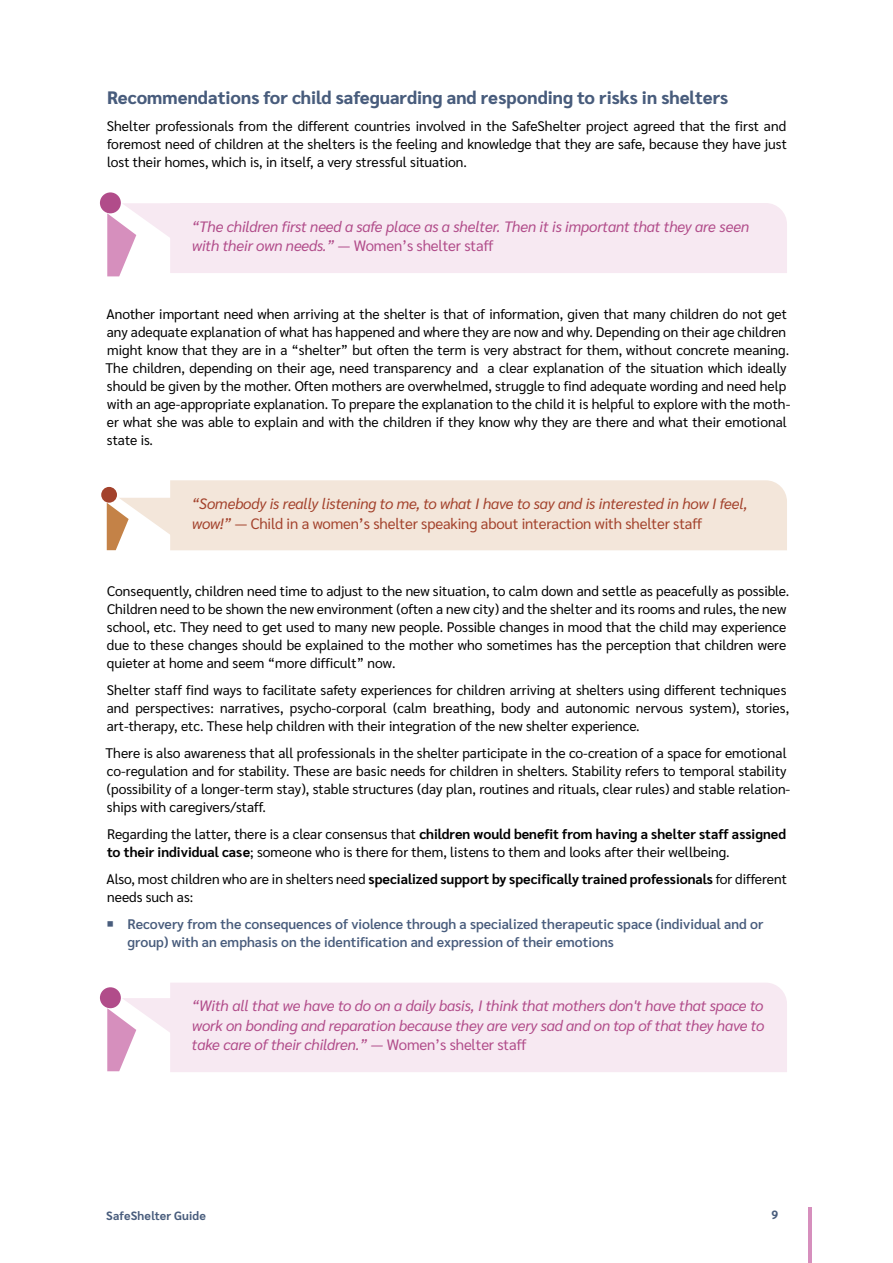
<style>
.page{position:relative;width:893px;height:1263px;background:#fff}
.page>*{position:absolute;margin:0;border:0;box-sizing:border-box;transform-origin:0 0}
.t1{font:800 18px "Sarabun";color:#485c7c}
.t2{font:italic 15px/19.5px "Sarabun";letter-spacing:-.01em;color:#b14c8a}
.t3{font:italic 15px/19.5px "Sarabun";letter-spacing:-.01em;color:#a3422c}
.t4{font:13.8px/18px "Sarabun";color:#000}
.t5{font:600 13.8px/18px "Sarabun";color:#485c7c}
.t6{font:700 12px "Sarabun";letter-spacing:.015em;color:#485c7c}
.s1{font-style:normal}
.s2{font-weight:500;font-style:normal}
.s3{font-weight:700}
</style>
<div class="page">
<hr style="left:808px;top:1207px;width:4px;height:56px;background:#d68fbd">
<div style="left:170px;top:983px;width:617px;height:89px;background:#f7e9f2"></div>
<div style="left:100px;top:192px;width:21px;height:21px;background:#b14c8a;border-radius:50%"></div>
<svg style="left:107px;top:203px;width:680px;height:73px;background:#f6e8f1"></svg>
<div style="left:100px;top:987px;width:21px;height:21px;background:#b14c8a;border-radius:50%"></div>
<svg style="left:107px;top:998px;width:72px;height:73px"></svg>
<div style="left:101px;top:487px;width:16px;height:16px;background:#a3422c;border-radius:50%"></div>
<svg style="left:107px;top:480px;width:680px;height:70px;background:#f2e5d9"></svg>
<h1 class="t1" style="left:107px;top:88px;width:623px">Recommendations for child safeguarding and responding to risks in shelters</h1>
<p class="t4" style="left:107px;top:118px;width:682px;text-align:justify">Shelter professionals from the different countries involved in the SafeShelter project agreed that the first and foremost need of children at the shelters is the feeling and knowledge that they are safe, because they have just lost their homes, which is, in itself, a very stressful situation.</p>
<p class="t2" style="left:191px;top:217px;width:559px">“The children first need a safe place as a shelter. Then it is important that they are seen with their own needs.” <span class="s1">― Women’s shelter staff</span></p>
<p class="t4" style="left:106px;top:305px;width:686px">Another important need when arriving at the shelter is that of information, given that many children do not get any adequate explanation of what has happened and where they are now and why. Depending on their age children might know that they are in a “shelter” but often the term is very abstract for them, without concrete meaning.<br>The children, depending on their age, need transparency and a clear explanation of the situation which ideally should be given by the mother. Often mothers are overwhelmed, struggle to find adequate wording and need help with an age-appropriate explanation. To prepare the explanation to the child it is helpful to explore with the moth&shy;er what she was able to explain and with the children if they know why they are there and what their emotional state is.</p>
<p class="t3" style="left:191px;top:494px;width:558px">“Somebody is really listening to me, to what I have to say and is interested in how I feel, wow!” <span class="s1">― Child in a women</span><span class="s2">’</span><span class="s1">s shelter speaking about interaction with shelter staff</span></p>
<p class="t4" style="left:107px;top:582px;width:684px">Consequently, children need time to adjust to the new situation, to calm down and settle as peacefully as possible.<br>Children need to be shown the new environment (often a new city) and the shelter and its rooms and rules, the new school, etc. They need to get used to many new people. Possible changes in mood that the child may experience due to these changes should be explained to the mother who sometimes has the perception that children were quieter at home and seem “more difficult” now.</p>
<p class="t4" style="left:107px;top:681px;width:684px">Shelter staff find ways to facilitate safety experiences for children arriving at shelters using different techniques and perspectives: narratives, psycho-corporal (calm breathing, body and autonomic nervous system), stories, art-therapy, etc. These help children with their integration of the new shelter experience.</p>
<p class="t4" style="left:106px;top:744px;width:686px">There is also awareness that all professionals in the shelter participate in the co-creation of a space for emotional co-regulation and for stability. These are basic needs for children in shelters. Stability refers to temporal stability (possibility of a longer-term stay), stable structures (day plan, routines and rituals, clear rules) and stable relation&shy;ships with caregivers/staff.</p>
<p class="t4" style="left:107px;top:825px;width:681px">Regarding the latter, there is a clear consensus that <span class="s3">children would benefit from having a shelter staff assigned to their individual case</span>; someone who is there for them, listens to them and looks after their wellbeing.</p>
<p class="t4" style="left:106px;top:870px;width:682px">Also, most children who are in shelters need <span class="s3">specialized support by specifically trained professionals</span> for different needs such as:</p>
<p class="t5" style="left:128px;top:915px;width:637px;text-indent:-21px">○ Recovery from the consequences of violence through a specialized therapeutic space (individual and or group) with an emphasis on the identification and expression of their emotions</p>
<p class="t2" style="left:191px;top:996px;width:574px;text-align:justify">“With all that we have to do on a daily basis, I think that mothers don't have that space to work on bonding and reparation because they are very sad and on top of that they have to take care of their children.” ― <span class="s1">Women’s shelter staff</span></p>
<p class="t6" style="left:106px;top:1208px;width:101px">SafeShelter Guide</p>
<p class="t6" style="left:771px;top:1208px;width:8px">9</p>
</div>
